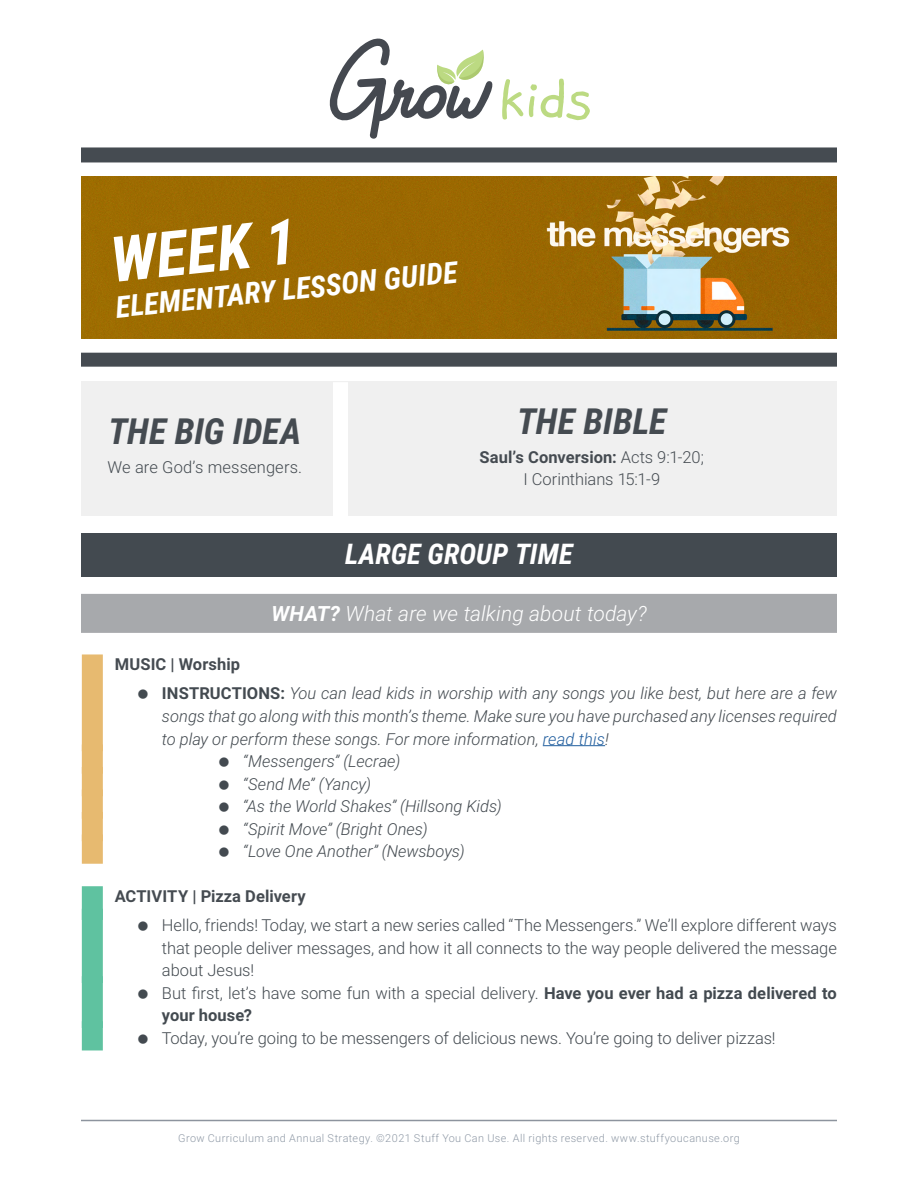
<style>
.page{position:relative;width:918px;height:1188px;background:#fff}
.page>*{position:absolute;margin:0;border:0;box-sizing:border-box;transform-origin:0 0}
.t1{font:italic 700 63px "Roboto Condensed";color:#fff}
.t2{font:italic 700 36px "Roboto Condensed";color:#454b51}
.t3{font:italic 700 30px "Roboto Condensed";color:#fff}
.t4{font:italic 700 28.5px "Roboto Condensed";letter-spacing:.01em;color:#fff}
.t5{font:italic 300 21px "Roboto";letter-spacing:.005em;color:#fff}
.t6{font:300 16.5px/22.5px "Roboto";color:#434a50}
.t7{font:italic 300 16.5px/29.2px "Roboto";color:#434a50}
.t8{font:300 16.5px/22.5px "Roboto";letter-spacing:-.005em;color:#454b51;text-align:center}
.t9{font:700 16.5px "Roboto";color:#454b51}
.t10{font:300 10.8px "Roboto";letter-spacing:.04em;color:#8f99a6}
.s1{font-weight:700}
.s2{font-weight:700;font-style:normal;color:#454b51}
.s3{font-weight:700;font-style:normal}
.s4{color:#215e9e}
</style>
<div class="page">
<svg style="left:329px;top:38px;width:194px;height:101px"></svg>
<svg style="left:529px;top:79px;width:61px;height:41px"></svg>
<div style="left:81px;top:147px;width:756px;height:15px;background:#454b51"></div>
<img style="left:81px;top:176px;width:756px;height:162px">
<div style="left:81px;top:353px;width:756px;height:14px;background:#454b51"></div>
<hr style="left:81px;top:1120px;width:756px;height:1px;background:#8d949e">
<div style="left:81px;top:381px;width:756px;height:135px;background:#f0f0f0"></div>
<div style="left:333px;top:382px;width:15px;height:134px;background:#fff"></div>
<div style="left:81px;top:534px;width:756px;height:43px;background:#434a50"></div>
<div style="left:81px;top:594px;width:756px;height:39px;background:#a7a9ac"></div>
<div style="left:82px;top:654px;width:21px;height:23px;background:#e7ba70"></div>
<div style="left:82px;top:677px;width:21px;height:74px;background:#e7ba70"></div>
<hr style="left:543px;top:745px;width:62px;height:1px;background:#215e9e">
<div style="left:82px;top:744px;width:21px;height:30px;background:#e7ba70"></div>
<div style="left:82px;top:767px;width:21px;height:29px;background:#e7ba70"></div>
<div style="left:82px;top:789px;width:21px;height:30px;background:#e7ba70"></div>
<div style="left:82px;top:812px;width:21px;height:29px;background:#e7ba70"></div>
<div style="left:82px;top:834px;width:21px;height:30px;background:#e7ba70"></div>
<div style="left:82px;top:886px;width:21px;height:34px;background:#5fc2a0"></div>
<div style="left:82px;top:909px;width:21px;height:74px;background:#5fc2a0"></div>
<div style="left:82px;top:976px;width:21px;height:52px;background:#5fc2a0"></div>
<div style="left:82px;top:1021px;width:21px;height:29px;background:#5fc2a0"></div>
<h1 class="t1" style="left:106px;top:216px;width:188px;rotate:-6deg">WEEK 1</h1>
<h3 class="t3" style="left:113px;top:286px;width:345px;rotate:-6deg">ELEMENTARY LESSON GUIDE</h3>
<h2 class="t2" style="left:108px;top:406px;width:195px">THE BIG IDEA</h2>
<p class="t6" style="left:108px;top:456px;width:196px">We are God’s messengers.</p>
<h2 class="t2" style="left:517px;top:396px;width:151px">THE BIBLE</h2>
<p class="t8" style="left:480px;top:445px;width:226px"><span class="s1">Saul’s Conversion:</span> Acts 9:1-20;<br>I Corinthians 15:1-9</p>
<h3 class="t4" style="left:345px;top:534px;width:229px">LARGE GROUP TIME</h3>
<p class="t5" style="left:271px;top:599px;width:377px"><span class="s1">WHAT?</span> What are we talking about today?</p>
<p class="t7" style="left:162px;top:649px;width:676px;text-indent:-47px"><span class="s2">MUSIC | Worship<br></span><span class="s3">INSTRUCTIONS:</span> You can lead kids in worship with any songs you like best, but here are a few</p>
<p class="t7" style="left:162px;top:701px;width:676px">songs that go along with this month’s theme. Make sure you have purchased any licenses required</p>
<p class="t7" style="left:162px;top:723px;width:448px">to play or perform these songs. For more information, <span class="s4">read this</span>!</p>
<p class="t7" style="left:243px;top:746px;width:159px">“Messengers” (Lecrae)</p>
<p class="t7" style="left:243px;top:768px;width:130px">“Send Me” (Yancy)</p>
<p class="t7" style="left:243px;top:791px;width:260px">“As the World Shakes” (Hillsong Kids)</p>
<p class="t7" style="left:243px;top:813px;width:186px">“Spirit Move” (Bright Ones)</p>
<p class="t7" style="left:243px;top:836px;width:223px">“Love One Another” (Newsboys)</p>
<p class="t9" style="left:115px;top:885px;width:193px">ACTIVITY | Pizza Delivery</p>
<p class="t6" style="left:162px;top:914px;width:676px">Hello, friends! Today, we start a new series called “The Messengers.” We’ll explore different ways that people deliver messages, and how it all connects to the way people delivered the message about Jesus!<br>But first, let’s have some fun with a special delivery. <span class="s1">Have you ever had a pizza delivered to your house?</span></p>
<p class="t6" style="left:162px;top:1026px;width:615px">Today, you’re going to be messengers of delicious news. You’re going to deliver pizzas!</p>
<p class="t10" style="left:178px;top:1131px;width:563px">Grow Curriculum and Annual Strategy. ©2021 Stuff You Can Use. All rights reserved. www.stuffyoucanuse.org</p>
</div>
